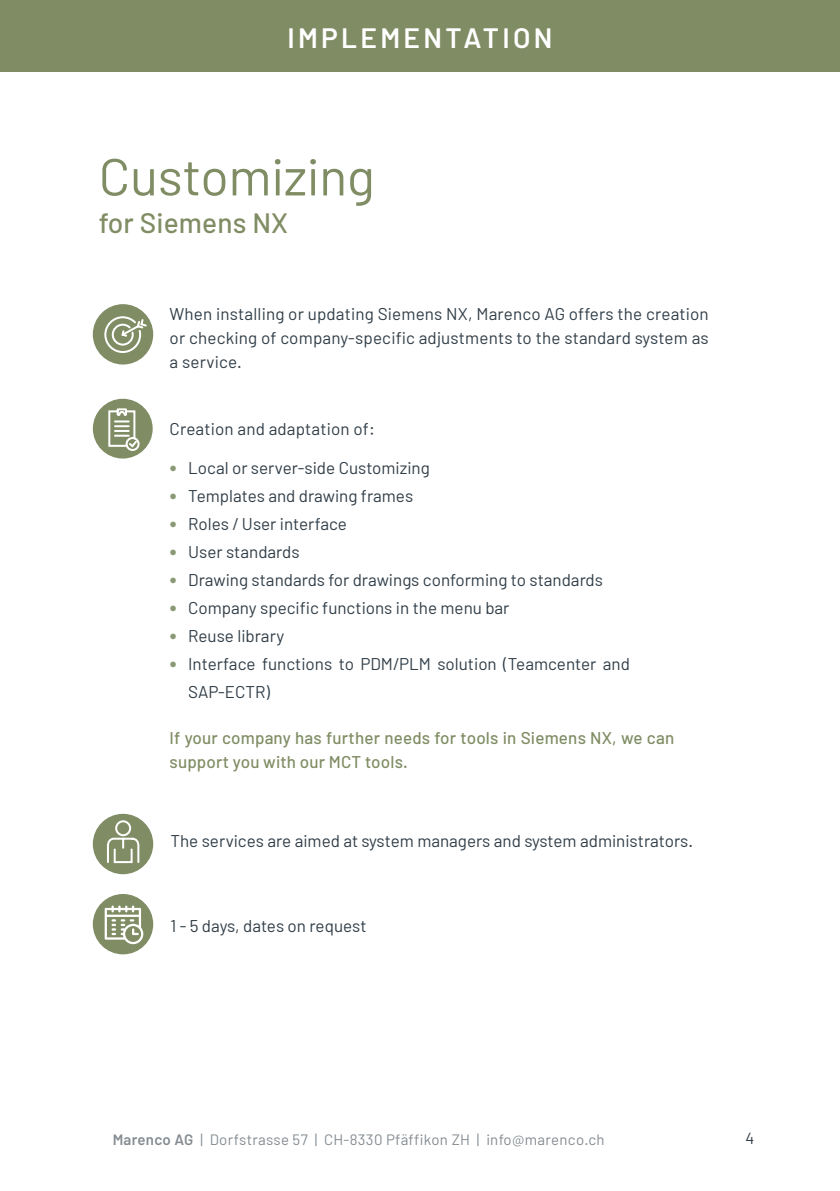
<style>
.page{position:relative;width:840px;height:1191px;background:#fff}
.page>*{position:absolute;margin:0;border:0;box-sizing:border-box;transform-origin:0 0}
.t1{font:52px "Barlow";letter-spacing:-.005em;color:#808d64}
.t2{font:600 28px "Barlow";letter-spacing:.12em;color:#fff}
.t3{font:500 28px "Barlow";letter-spacing:.005em;color:#808d64}
.t4{font:24px "Barlow";color:#8b9a76}
.t5{font:17px/24px "Barlow";color:#313e48;text-align:justify}
.t6{font:500 17px/24px "Barlow";letter-spacing:.01em;color:#808d64}
.t7{font:16px "Barlow";color:#313e48}
.t8{font:15px "Barlow";letter-spacing:.02em;color:#313e48}
.s1{font-weight:600}
</style>
<div class="page">
<div style="left:93px;top:399px;width:60px;height:59px;background:#808d64;border-radius:50%"></div>
<svg style="left:108px;top:408px;width:32px;height:43px"></svg>
<div style="left:93px;top:304px;width:60px;height:60px;background:#808d64;border-radius:50%"></div>
<svg style="left:104px;top:315px;width:44px;height:39px"></svg>
<div style="left:93px;top:814px;width:60px;height:60px;background:#808d64;border-radius:50%"></div>
<svg style="left:107px;top:820px;width:33px;height:44px"></svg>
<div style="left:93px;top:894px;width:60px;height:60px;background:#808d64;border-radius:50%"></div>
<svg style="left:105px;top:905px;width:38px;height:39px"></svg>
<div style="left:0;top:0;width:839px;height:71px;background:#808d64"></div>
<p class="t2" style="left:287px;top:21px;width:266px">IMPLEMENTATION</p>
<p class="t1" style="left:99px;top:144px;width:277px">Customizing</p>
<p class="t3" style="left:99px;top:206px;width:191px">for Siemens NX</p>
<p class="t5" style="left:169px;top:302px;width:540px">When installing or updating Siemens NX, Marenco AG offers the creation or checking of company-specific adjustments to the standard system as a service.</p>
<p class="t5" style="left:169px;top:416px;width:207px">Creation and adaptation of:</p>
<p class="t4" style="left:169px;top:451px;width:9px">•</p>
<p class="t4" style="left:169px;top:479px;width:9px">•</p>
<p class="t4" style="left:169px;top:507px;width:9px">•</p>
<p class="t4" style="left:169px;top:535px;width:9px">•</p>
<p class="t4" style="left:169px;top:563px;width:9px">•</p>
<p class="t4" style="left:169px;top:591px;width:9px">•</p>
<p class="t4" style="left:169px;top:619px;width:9px">•</p>
<p class="t4" style="left:169px;top:647px;width:9px">•</p>
<p class="t5" style="left:188px;top:455px;width:243px">Local or server-side Customizing</p>
<p class="t5" style="left:188px;top:483px;width:226px">Templates and drawing frames</p>
<p class="t5" style="left:188px;top:511px;width:160px">Roles / User interface</p>
<p class="t5" style="left:188px;top:539px;width:113px">User standards</p>
<p class="t5" style="left:188px;top:567px;width:416px">Drawing standards for drawings conforming to standards</p>
<p class="t5" style="left:188px;top:595px;width:322px">Company specific functions in the menu bar</p>
<p class="t5" style="left:188px;top:623px;width:97px">Reuse library</p>
<p class="t5" style="left:188px;top:649px;width:443px;line-height:28px">Interface functions to PDM/PLM solution (Teamcenter and<br>SAP-ECTR)</p>
<p class="t6" style="left:169px;top:726px;width:506px">If your company has further needs for tools in Siemens NX, we can support you with our MCT tools.</p>
<p class="t5" style="left:170px;top:828px;width:524px">The services are aimed at system managers and system administrators.</p>
<p class="t5" style="left:170px;top:913px;width:198px">1 - 5 days, dates on request</p>
<p class="t8" style="left:112px;top:1130px;width:493px"><span class="s1">Marenco AG</span> | Dorfstrasse 57 | CH-8330 Pfäffikon ZH | info@marenco.ch</p>
<p class="t7" style="left:745px;top:1128px;width:10px">4</p>
</div>
